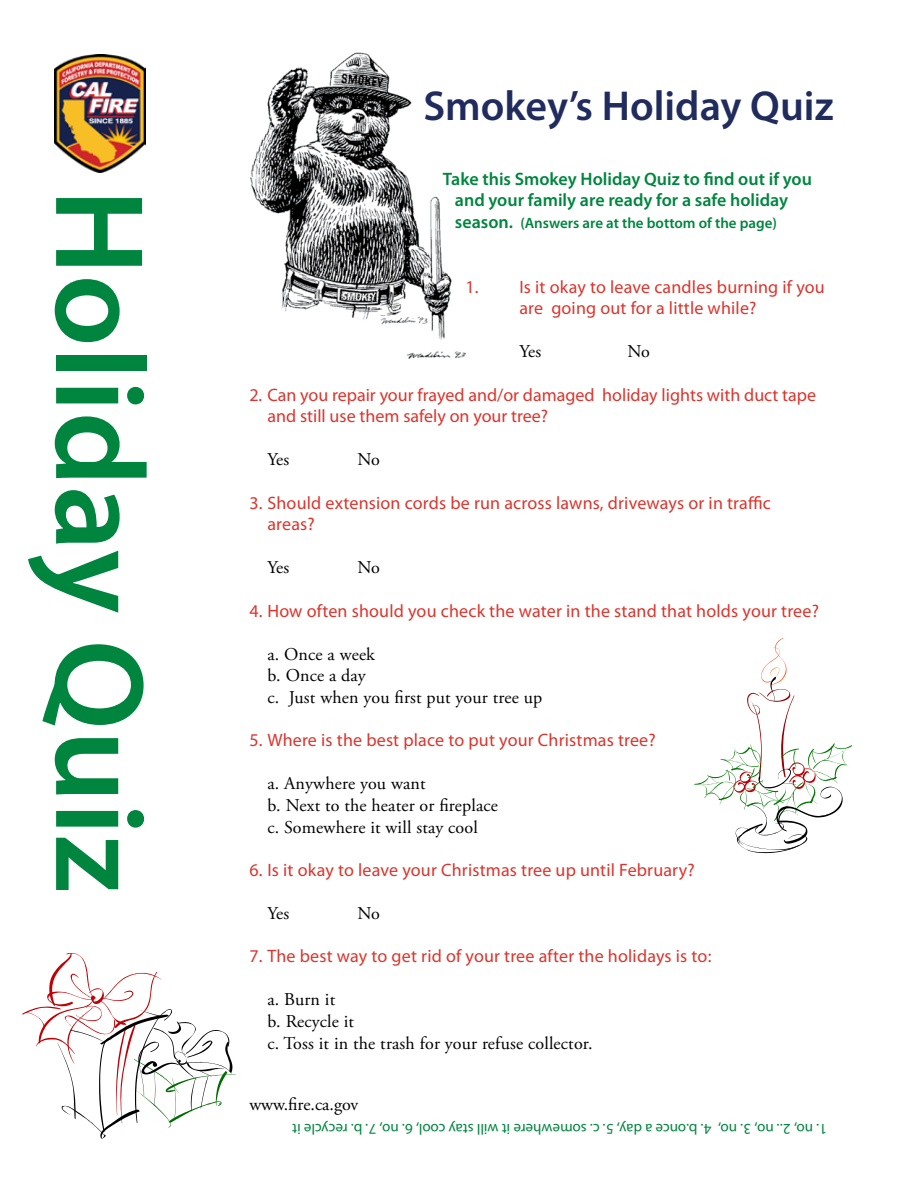
<style>
.page{position:relative;width:918px;height:1188px;background:#fff}
.page>*{position:absolute;margin:0;border:0;box-sizing:border-box;transform-origin:0 0}
.t1{font:600 127.5px "Myriad Pro";color:#00853f}
.t2{font:600 42px "Myriad Pro";color:#212c5e}
.t3{font:18px/21.6px "Myriad Pro";letter-spacing:.01em;color:#db352d}
.t4{font:18px/21.6px "Adobe Garamond Pro";letter-spacing:.01em;color:#000}
.t5{font:600 18px/21.6px "Myriad Pro";color:#00853f}
.t6{font:15px "Myriad Pro";color:#00853f}
.t7{font:600 15px "Myriad Pro";color:#00853f}
.s1{font-size:18px}
</style>
<div class="page">
<img style="left:250px;top:52px;width:216px;height:307px">
<img style="left:54px;top:54px;width:91px;height:118px">
<svg style="left:22px;top:953px;width:214px;height:186px"></svg>
<svg style="left:694px;top:638px;width:158px;height:215px"></svg>
<h1 class="t1" style="left:180px;top:189px;width:705px;rotate:90deg">Holiday Quiz</h1>
<h2 class="t2" style="left:423px;top:79px;width:412px">Smokey’s Holiday Quiz</h2>
<p class="t5" style="left:455px;top:167px;width:359px;text-indent:-12px">Take this Smokey Holiday Quiz to find out if you and your family are ready for a safe holiday</p>
<p class="t7" style="left:455px;top:213px;width:324px"><span class="s1">season.</span> (Answers are at the bottom of the page)</p>
<p class="t3" style="left:519px;top:275px;width:307px;text-indent:-54px">1. Is it okay to leave candles burning if you are going out for a little while?</p>
<p class="t4" style="left:519px;top:341px;width:24px">Yes</p>
<p class="t4" style="left:627px;top:341px;width:24px">No</p>
<p class="t3" style="left:267px;top:383px;width:550px;text-indent:-18px">2. Can you repair your frayed and/or damaged holiday lights with duct tape and still use them safely on your tree?</p>
<p class="t4" style="left:267px;top:449px;width:24px">Yes</p>
<p class="t4" style="left:357px;top:449px;width:24px">No</p>
<p class="t3" style="left:267px;top:491px;width:505px;text-indent:-18px">3. Should extension cords be run across lawns, driveways or in traffic areas?</p>
<p class="t4" style="left:267px;top:557px;width:24px">Yes</p>
<p class="t4" style="left:357px;top:557px;width:24px">No</p>
<p class="t3" style="left:249px;top:599px;width:571px">4. How often should you check the water in the stand that holds your tree?</p>
<p class="t4" style="left:267px;top:644px;width:276px">a. Once a week<br>b. Once a day<br>c. Just when you first put your tree up</p>
<p class="t3" style="left:249px;top:729px;width:408px">5. Where is the best place to put your Christmas tree?</p>
<p class="t4" style="left:267px;top:773px;width:232px">a. Anywhere you want<br>b. Next to the heater or fireplace c. Somewhere it will stay cool</p>
<p class="t3" style="left:249px;top:859px;width:447px">6. Is it okay to leave your Christmas tree up until February?</p>
<p class="t4" style="left:267px;top:903px;width:24px">Yes</p>
<p class="t4" style="left:357px;top:903px;width:24px">No</p>
<p class="t3" style="left:249px;top:945px;width:464px">7. The best way to get rid of your tree after the holidays is to:</p>
<p class="t4" style="left:267px;top:989px;width:327px">a. Burn it<br>b. Recycle it<br>c. Toss it in the trash for your refuse collector.</p>
<p class="t4" style="left:249px;top:1094px;width:110px">www.fire.ca.gov</p>
<p class="t6" style="left:827px;top:1139px;width:536px;rotate:-180deg">1. no, 2.. no, 3. no, 4. b.once a day, 5. c. somewhere it will stay cool, 6. no, 7. b. recycle it</p>
</div>
